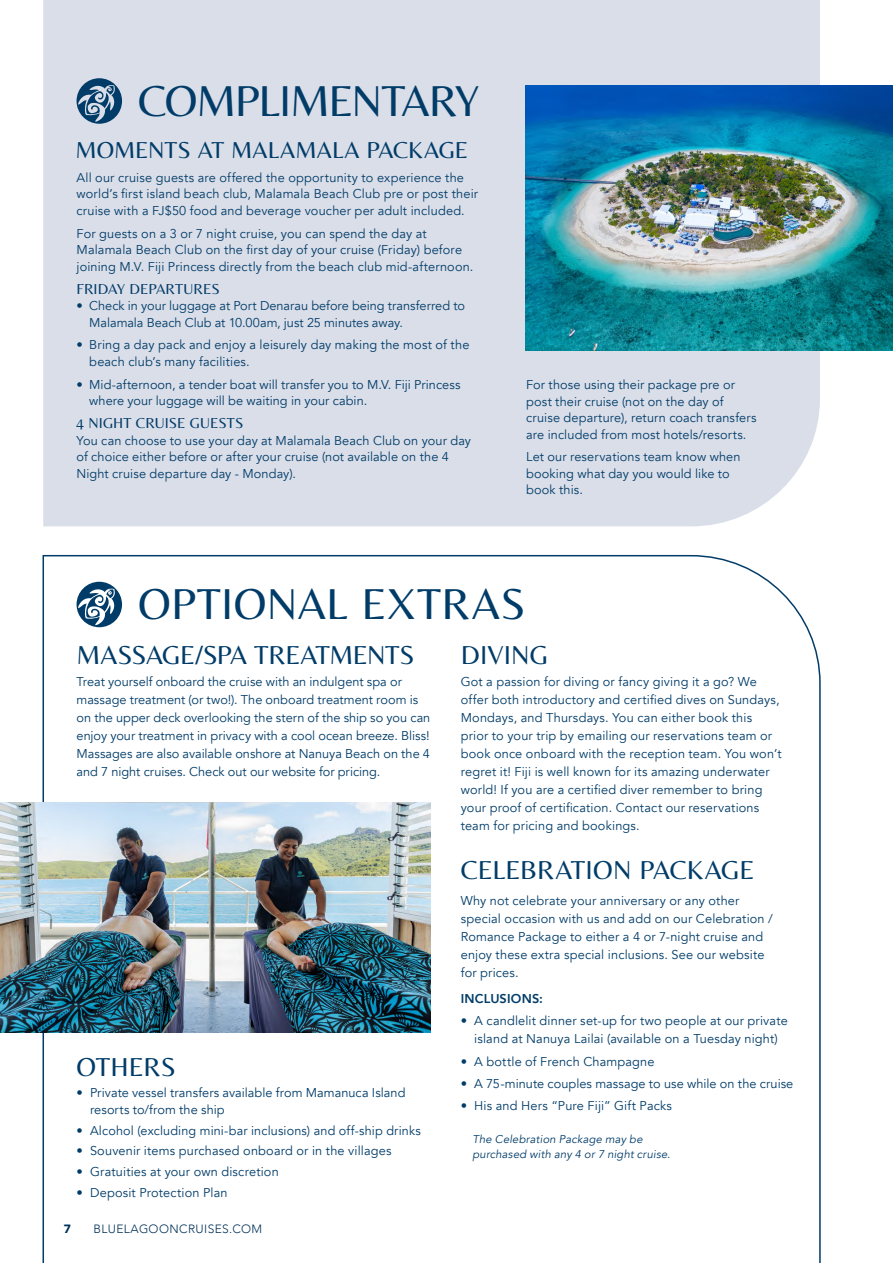
<style>
.page{position:relative;width:893px;height:1263px;background:#fff}
.page>*{position:absolute;margin:0;border:0;box-sizing:border-box;transform-origin:0 0}
.Body_copy{font:45px "Belleza";letter-spacing:-.01em;color:#013c69}
.Body_copy-2{font:45px "Belleza";letter-spacing:-.03em;color:#013c69}
.Main_heading{font:27px "Belleza";letter-spacing:-.01em;color:#013c69}
.t1{font:24px "Belleza";color:#013c69}
.Body_copy-3{font:15px "Belleza";letter-spacing:.005em;color:#013c69}
.Body_copy-4{font:12.75px/16.5px "Avenir";letter-spacing:.01em;color:#013c69}
.Main_heading-2{font:12.75px/18px "Avenir";letter-spacing:.01em;color:#013c69}
.Subheading{font:12.75px/18px "Avenir";letter-spacing:.01em;color:#013c69}
.Subheading-2{font:800 12.75px "Avenir";letter-spacing:.015em;color:#013c69}
.t2{font:300 12px "Avenir";letter-spacing:.03em;color:#003158}
.t3{font:900 12px "Avenir";color:#003158}
.Main_heading-3{font:italic 11.25px/15px "Avenir";letter-spacing:.015em;color:#013c69}
.s1{font-weight:800}
</style>
<div class="page">
<svg style="left:42px;top:554px;width:779px;height:709px"></svg>
<div style="left:43px;top:0;width:777px;height:526px;background:#dadee8"></div>
<img style="left:0;top:803px;width:431px;height:229px">
<svg style="left:77px;top:78px;width:45px;height:46px"></svg>
<svg style="left:77px;top:582px;width:45px;height:45px"></svg>
<img style="left:525px;top:85px;width:368px;height:266px">
<p class="Body_copy-2" style="left:138px;top:74px;width:343px">COMPLIMENTARY</p>
<p class="t1" style="left:75px;top:136px;width:394px">MOMENTS AT MALAMALA PACKAGE</p>
<p class="Body_copy-4" style="left:77px;top:169px;width:403px">All our cruise guests are offered the opportunity to experience the world’s first island beach club, Malamala Beach Club pre or post their cruise with a FJ$50 food and beverage voucher per adult included.</p>
<p class="Body_copy-4" style="left:77px;top:225px;width:398px">For guests on a 3 or 7 night cruise, you can spend the day at<br>Malamala Beach Club on the first day of your cruise (Friday) before joining M.V. Fiji Princess directly from the beach club mid-afternoon.</p>
<p class="Body_copy-3" style="left:77px;top:280px;width:145px">FRIDAY DEPARTURES</p>
<p class="Body_copy-4" style="left:89px;top:298px;width:377px;text-indent:-13px"><span class="s1">•</span> Check in your luggage at Port Denarau before being transferred to<br>Malamala Beach Club at 10.00am, just 25 minutes away.</p>
<p class="Body_copy-4" style="left:89px;top:337px;width:382px;text-indent:-13px"><span class="s1">•</span> Bring a day pack and enjoy a leisurely day making the most of the beach club’s many facilities.</p>
<p class="Body_copy-4" style="left:89px;top:376px;width:373px;text-indent:-13px"><span class="s1">•</span> Mid-afternoon, a tender boat will transfer you to M.V. Fiji Princess where your luggage will be waiting in your cabin.</p>
<p class="Body_copy-3" style="left:77px;top:414px;width:168px">4 NIGHT CRUISE GUESTS</p>
<p class="Body_copy-4" style="left:77px;top:432px;width:396px">You can choose to use your day at Malamala Beach Club on your day of choice either before or after your cruise (not available on the 4<br>Night cruise departure day - Monday).</p>
<p class="Body_copy-4" style="left:526px;top:377px;width:232px">For those using their package pre or post their cruise (not on the day of cruise departure), return coach transfers are included from most hotels/resorts.</p>
<p class="Body_copy-4" style="left:526px;top:449px;width:216px">Let our reservations team know when booking what day you would like to book this.</p>
<p class="Body_copy" style="left:138px;top:577px;width:389px">OPTIONAL EXTRAS</p>
<p class="Main_heading" style="left:77px;top:639px;width:339px">MASSAGE/SPA TREATMENTS</p>
<p class="Main_heading-2" style="left:77px;top:673px;width:355px">Treat yourself onboard the cruise with an indulgent spa or massage treatment (or two!). The onboard treatment room is on the upper deck overlooking the stern of the ship so you can enjoy your treatment in privacy with a cool ocean breeze. Bliss!<br>Massages are also available onshore at Nanuya Beach on the 4 and 7 night cruises. Check out our website for pricing.</p>
<p class="Main_heading" style="left:77px;top:1051px;width:101px">OTHERS</p>
<p class="Main_heading-2" style="left:90px;top:1085px;width:317px;line-height:16.5px;text-indent:-14px">• Private vessel transfers available from Mamanuca Island resorts to/from the ship</p>
<p class="Main_heading-2" style="left:77px;top:1121px;width:346px">• Alcohol (excluding mini-bar inclusions) and off-ship drinks</p>
<p class="Main_heading-2" style="left:77px;top:1142px;width:316px">• Souvenir items purchased onboard or in the villages</p>
<p class="Main_heading-2" style="left:77px;top:1163px;width:204px">• Gratuities at your own discretion</p>
<p class="Main_heading-2" style="left:77px;top:1183px;width:153px">• Deposit Protection Plan</p>
<p class="t3" style="left:64px;top:1219px;width:9px">7</p>
<p class="t2" style="left:94px;top:1222px;width:170px">BLUELAGOONCRUISES.COM</p>
<p class="Main_heading" style="left:461px;top:639px;width:89px">DIVING</p>
<p class="Main_heading-2" style="left:461px;top:673px;width:322px">Got a passion for diving or fancy giving it a go? We offer both introductory and certified dives on Sundays, Mondays, and Thursdays. You can either book this prior to your trip by emailing our reservations team or book once onboard with the reception team. You won’t regret it! Fiji is well known for its amazing underwater world! If you are a certified diver remember to bring your proof of certification. Contact our reservations team for pricing and bookings.</p>
<p class="Main_heading" style="left:461px;top:854px;width:295px">CELEBRATION PACKAGE</p>
<p class="Subheading" style="left:461px;top:891px;width:314px">Why not celebrate your anniversary or any other special occasion with us and add on our Celebration / Romance Package to either a 4 or 7-night cruise and enjoy these extra special inclusions. See our website for prices.</p>
<p class="Subheading-2" style="left:461px;top:989px;width:84px">INCLUSIONS:</p>
<p class="Subheading" style="left:461px;top:1012px;width:329px;text-align:center">• A candlelit dinner set-up for two people at our private island at Nanuya Lailai (available on a Tuesday night)</p>
<p class="Subheading" style="left:461px;top:1052px;width:195px">• A bottle of French Champagne</p>
<p class="Subheading" style="left:461px;top:1074px;width:334px">• A 75-minute couples massage to use while on the cruise</p>
<p class="Subheading" style="left:461px;top:1097px;width:213px">• His and Hers “Pure Fiji” Gift Packs</p>
<p class="Main_heading-3" style="left:472px;top:1131px;width:199px">The Celebration Package may be purchased with any 4 or 7 night cruise.</p>
</div>
